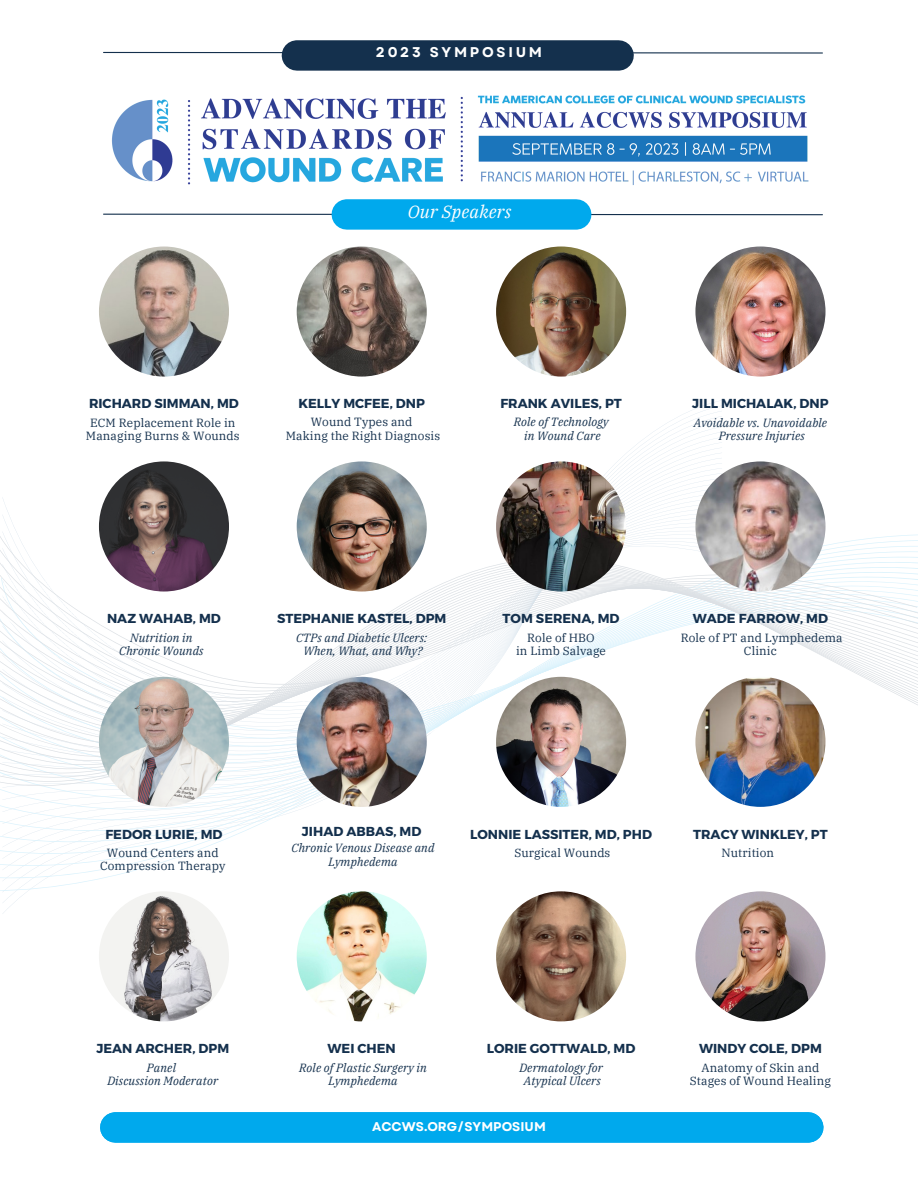
<style>
.page{position:relative;width:918px;height:1188px;background:#fff}
.page>*{position:absolute;margin:0;border:0;box-sizing:border-box;transform-origin:0 0}
.t1{font:italic 17.7px "IBM Plex Serif";letter-spacing:.01em;color:#fff}
.t2{font:700 14.1px "Garet";letter-spacing:.195em;color:#fff}
.t3{font:700 13.05px "Montserrat";color:#14304d}
.t4{font:700 12.75px "Garet";color:#fff}
.t5{font:italic 11.85px/13.4px "IBM Plex Serif";letter-spacing:.01em;color:#14304d;text-align:center}
.t6{font:11.85px/13.4px "IBM Plex Serif";letter-spacing:.01em;color:#14304d;text-align:center}
</style>
<div class="page">
<svg style="left:103px;top:214px;width:720px;height:2px"></svg>
<div style="left:347px;top:199px;width:229px;height:31px;background:#00a9ed"></div>
<div style="left:115px;top:1112px;width:693px;height:31px;background:#00a9ed"></div>
<svg style="left:103px;top:51px;width:720px;height:3px"></svg>
<div style="left:297px;top:40px;width:322px;height:31px;background:#14304d"></div>
<img style="left:103px;top:95px;width:706px;height:119px">
<img style="left:297px;top:247px;width:130px;height:130px;border-radius:50%">
<svg style="left:0;top:812px;width:292px;height:79px"></svg>
<svg style="left:0;top:554px;width:918px;height:258px"></svg>
<img style="left:99px;top:247px;width:130px;height:130px;border-radius:50%">
<img style="left:496px;top:247px;width:130px;height:130px;border-radius:50%">
<img style="left:695px;top:247px;width:131px;height:130px;border-radius:50%">
<img style="left:297px;top:461px;width:130px;height:131px;border-radius:50%">
<img style="left:99px;top:461px;width:130px;height:131px;border-radius:50%">
<img style="left:496px;top:461px;width:130px;height:131px;border-radius:50%">
<img style="left:695px;top:461px;width:131px;height:131px;border-radius:50%">
<img style="left:297px;top:677px;width:130px;height:130px;border-radius:50%">
<img style="left:99px;top:677px;width:130px;height:130px;border-radius:50%">
<img style="left:496px;top:677px;width:130px;height:130px;border-radius:50%">
<img style="left:695px;top:677px;width:131px;height:130px;border-radius:50%">
<img style="left:297px;top:891px;width:130px;height:130px;border-radius:50%">
<img style="left:99px;top:891px;width:130px;height:130px;border-radius:50%">
<img style="left:496px;top:891px;width:130px;height:130px;border-radius:50%">
<img style="left:695px;top:891px;width:131px;height:130px;border-radius:50%">
<p class="t2" style="left:376px;top:42px;width:168px">2023 SYMPOSIUM</p>
<p class="t1" style="left:408px;top:200px;width:105px">Our Speakers</p>
<p class="t3" style="left:89px;top:395px;width:151px">RICHARD SIMMAN, MD</p>
<p class="t6" style="left:86px;top:416px;width:155px">ECM Replacement Role in<br>Managing Burns &amp; Wounds</p>
<p class="t3" style="left:298px;top:395px;width:128px">KELLY MCFEE, DNP</p>
<p class="t6" style="left:311px;top:415px;width:103px">Wound Types and</p>
<p class="t6" style="left:286px;top:429px;width:156px">Making the Right Diagnosis</p>
<p class="t3" style="left:500px;top:395px;width:123px">FRANK AVILES, PT</p>
<p class="t5" style="left:514px;top:415px;width:96px">Role of Technology</p>
<p class="t5" style="left:524px;top:429px;width:78px">in Wound Care</p>
<p class="t3" style="left:692px;top:395px;width:138px">JILL MICHALAK, DNP</p>
<p class="t5" style="left:694px;top:416px;width:135px">Avoidable vs. Unavoidable</p>
<p class="t5" style="left:719px;top:429px;width:88px">Pressure Injuries</p>
<p class="t3" style="left:107px;top:610px;width:115px">NAZ WAHAB, MD</p>
<p class="t3" style="left:503px;top:610px;width:118px">TOM SERENA, MD</p>
<p class="t6" style="left:527px;top:631px;width:69px">Role of HBO</p>
<p class="t6" style="left:516px;top:644px;width:91px">in Limb Salvage</p>
<p class="t3" style="left:277px;top:610px;width:171px">STEPHANIE KASTEL, DPM</p>
<p class="t5" style="left:296px;top:631px;width:133px">CTPs and Diabetic Ulcers:</p>
<p class="t5" style="left:303px;top:644px;width:121px">When, What, and Why?</p>
<p class="t5" style="left:130px;top:631px;width:64px">Nutrition in</p>
<p class="t5" style="left:119px;top:644px;width:86px">Chronic Wounds</p>
<p class="t3" style="left:693px;top:610px;width:137px">WADE FARROW, MD</p>
<p class="t6" style="left:681px;top:631px;width:163px">Role of PT and Lymphedema<br>Clinic</p>
<p class="t3" style="left:105px;top:826px;width:119px">FEDOR LURIE, MD</p>
<p class="t6" style="left:100px;top:846px;width:127px">Wound Centers and<br>Compression Therapy</p>
<p class="t3" style="left:302px;top:823px;width:121px">JIHAD ABBAS, MD</p>
<p class="t5" style="left:292px;top:841px;width:144px">Chronic Venous Disease and<br>Lymphedema</p>
<p class="t3" style="left:470px;top:826px;width:183px">LONNIE LASSITER, MD, PHD</p>
<p class="t6" style="left:514px;top:846px;width:98px">Surgical Wounds</p>
<p class="t3" style="left:693px;top:826px;width:136px">TRACY WINKLEY, PT</p>
<p class="t6" style="left:722px;top:846px;width:54px">Nutrition</p>
<p class="t3" style="left:96px;top:1040px;width:134px">JEAN ARCHER, DPM</p>
<p class="t5" style="left:147px;top:1060px;width:31px">Panel</p>
<p class="t5" style="left:107px;top:1074px;width:112px">Discussion Moderator</p>
<p class="t3" style="left:328px;top:1040px;width:70px">WEI CHEN</p>
<p class="t3" style="left:487px;top:1040px;width:150px">LORIE GOTTWALD, MD</p>
<p class="t3" style="left:699px;top:1040px;width:124px">WINDY COLE, DPM</p>
<p class="t5" style="left:299px;top:1060px;width:129px">Role of Plastic Surgery in<br>Lymphedema</p>
<p class="t5" style="left:519px;top:1060px;width:85px">Dermatology for</p>
<p class="t5" style="left:524px;top:1074px;width:78px">Atypical Ulcers</p>
<p class="t6" style="left:701px;top:1060px;width:119px">Anatomy of Skin and</p>
<p class="t6" style="left:690px;top:1074px;width:143px">Stages of Wound Healing</p>
<p class="t4" style="left:372px;top:1117px;width:175px">ACCWS.ORG/SYMPOSIUM</p>
</div>
